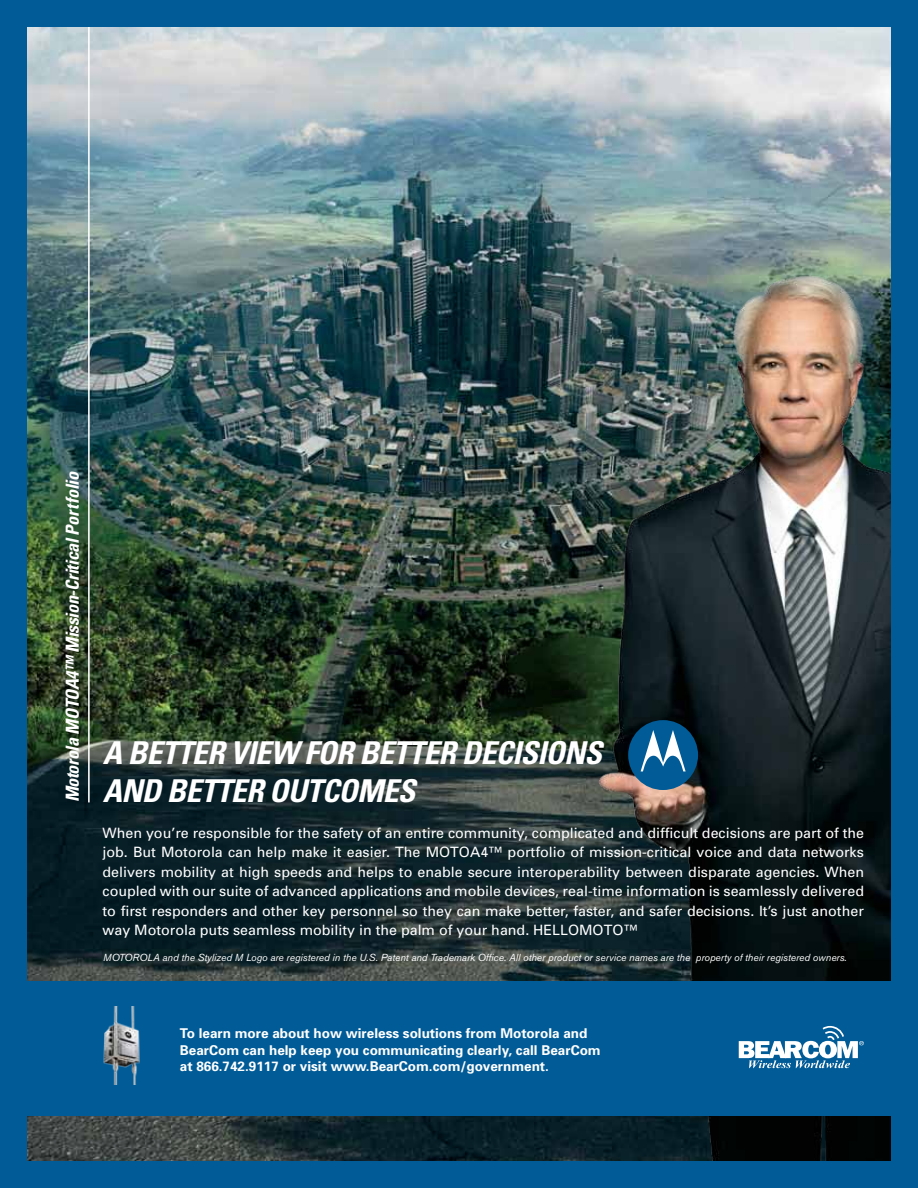
<style>
.page{position:relative;width:918px;height:1188px;background:#fff}
.page>*{position:absolute;margin:0;border:0;box-sizing:border-box;transform-origin:0 0}
.t1{font:italic 700 condensed 31.5px/37.8px "Univers";letter-spacing:-.02em;color:#fff}
.t2{font:italic 700 condensed 18px "Univers";color:#fff}
.t3{font:italic 700 condensed 14.85px "Univers";color:#fff}
.t4{font:14.25px/19.5px "Univers";color:#fff;text-align:justify}
.t5{font:700 13.5px/16.2px "Univers";color:#fff}
.t6{font:italic 10.2px "Akzidenz Grotesk Std";color:#fff}
</style>
<div class="page">
<img style="left:28px;top:28px;width:862px;height:1132px">
<img style="left:460px;top:218px;width:430px;height:942px">
<hr style="left:88px;top:0;width:2px;height:802px;background:#fff">
<svg style="left:628px;top:720px;width:70px;height:70px;background:#2c668d"></svg>
<div style="left:0;top:0;width:918px;height:1188px;border:27px solid #005b97"></div>
<div style="left:10px;top:981px;width:908px;height:135px;background:#005b97"></div>
<svg style="left:739px;top:1026px;width:125px;height:42px"></svg>
<img style="left:103px;top:1007px;width:37px;height:78px">
<p class="t2" style="left:61px;top:802px;width:333px;rotate:-90deg">Motorola MOTOA4™ Mission-Critical Portfolio</p>
<p class="t3" style="left:71px;top:715px;width:217px;rotate:-90deg">MOTOA4™ Mission Critical Portfolio</p>
<h1 class="t1" style="left:103px;top:734px;width:501px">A BETTER VIEW FOR BETTER DECISIONS<br>AND BETTER OUTCOMES</h1>
<p class="t4" style="left:103px;top:823px;width:763px">When you’re responsible for the safety of an entire community, complicated and difficult decisions are part of the job. But Motorola can help make it easier. The MOTOA4™ portfolio of mission-critical voice and data networks delivers mobility at high speeds and helps to enable secure interoperability between disparate agencies. When coupled with our suite of advanced applications and mobile devices, real-time information is seamlessly delivered to first responders and other key personnel so they can make better, faster, and safer decisions. It’s just another way Motorola puts seamless mobility in the palm of your hand. HELLOMOTO™</p>
<p class="t6" style="left:103px;top:951px;width:745px">MOTOROLA and the Stylized M Logo are registered in the U.S. Patent and Trademark Office. All other product or service names are the property of their registered owners.</p>
<p class="t5" style="left:180px;top:1025px;width:422px">To learn more about how wireless solutions from Motorola and<br>BearCom can help keep you communicating clearly, call BearCom at 866.742.9117 or visit www.BearCom.com/government.</p>
</div>
